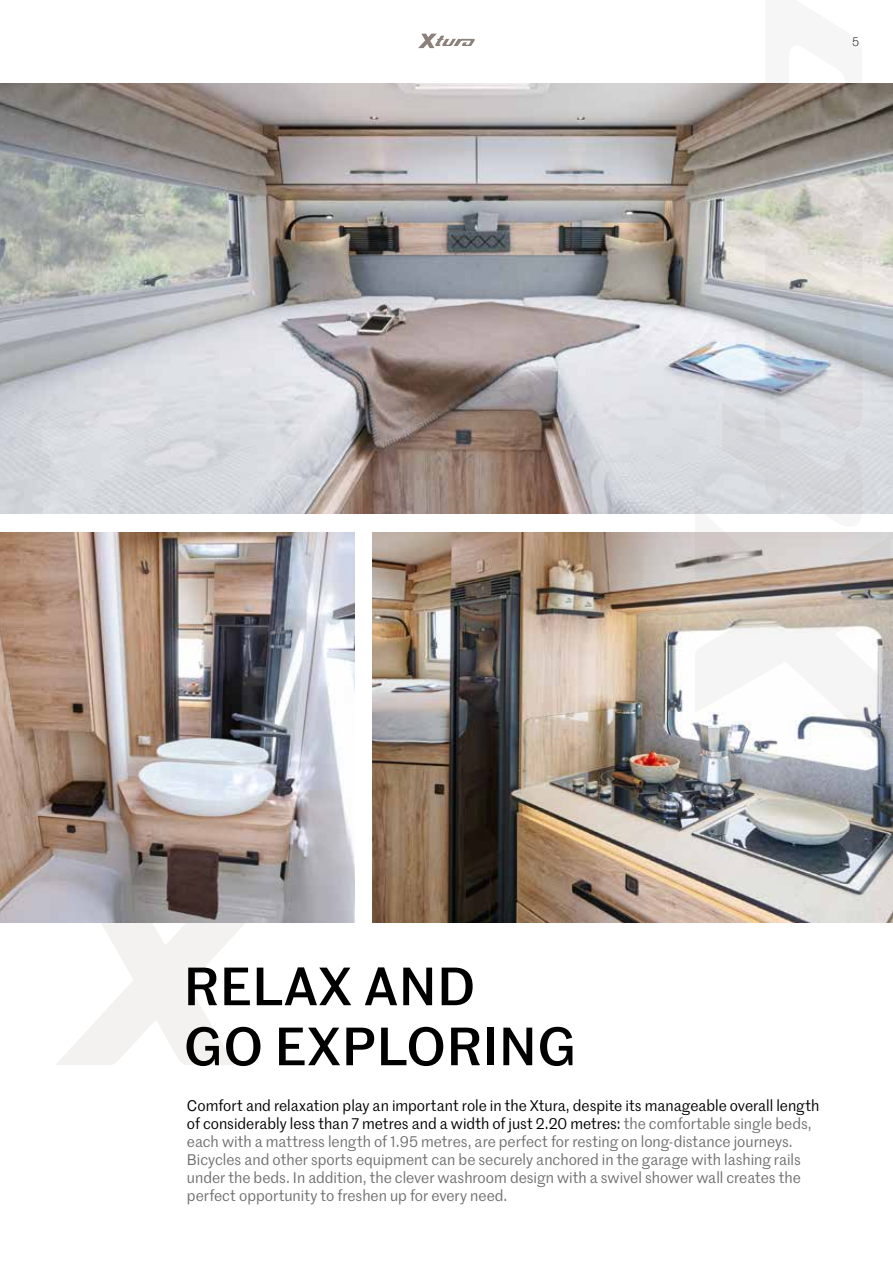
<style>
.page{position:relative;width:893px;height:1263px;background:#fff}
.page>*{position:absolute;margin:0;border:0;box-sizing:border-box;transform-origin:0 0}
.t1{font:500 52.5px/60px "Marr Sans";letter-spacing:.015em;color:#000}
.t2{font:15px/18px "Marr Sans";color:#706f6f}
.t3{font:300 12px "Marr Sans";color:#000}
.s1{color:#000}
</style>
<div class="page">
<svg style="left:56px;top:923px;width:189px;height:142px"></svg>
<img style="left:0;top:533px;width:355px;height:390px">
<img style="left:373px;top:533px;width:520px;height:390px">
<img style="left:0;top:84px;width:893px;height:430px">
<svg style="left:695px;top:505px;width:195px;height:252px"></svg>
<svg style="left:722px;top:83px;width:140px;height:450px"></svg>
<svg style="left:418px;top:34px;width:57px;height:14px"></svg>
<p class="t3" style="left:852px;top:33px;width:8px">5</p>
<h1 class="t1" style="left:184px;top:954px;width:394px">RELAX AND<br>GO EXPLORING</h1>
<p class="t2" style="left:187px;top:1096px;width:634px"><span class="s1">Comfort and relaxation play an important role in the Xtura, despite its manageable overall length of considerably less than 7 metres and a width of just 2.20 metres:</span> the comfortable single beds, each with a mattress length of 1.95 metres, are perfect for resting on long-distance journeys.<br>Bicycles and other sports equipment can be securely anchored in the garage with lashing rails under the beds. In addition, the clever washroom design with a swivel shower wall creates the perfect opportunity to freshen up for every need.</p>
</div>
